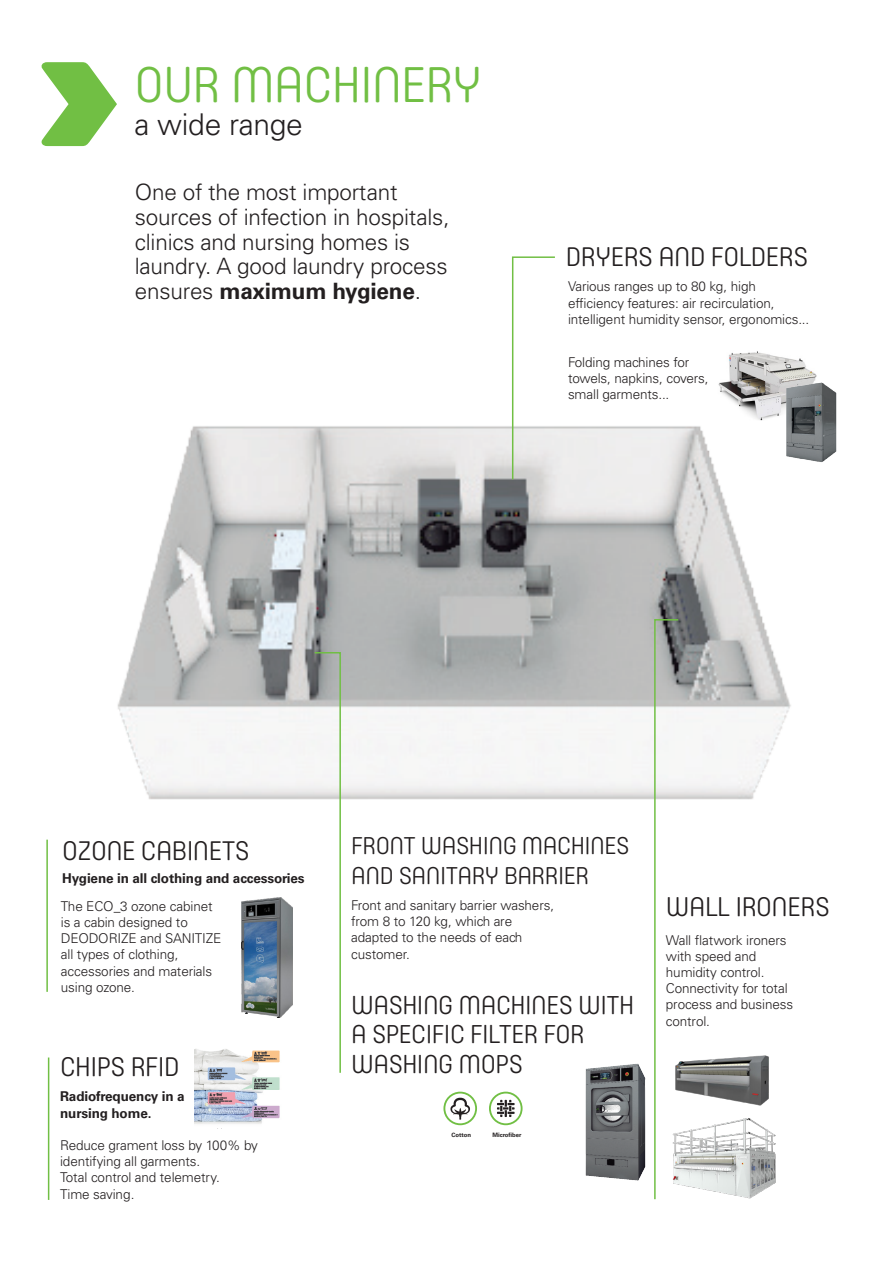
<style>
.page{position:relative;width:893px;height:1263px;background:#fff}
.page>*{position:absolute;margin:0;border:0;box-sizing:border-box;transform-origin:0 0}
.t1{font:300 49.5px "Core Mellow";letter-spacing:-.02em;color:#71bf44}
.t2{font:300 30px "Univers LT Std";letter-spacing:-.01em;color:#231f20}
.t3{font:300 26.55px "Core Mellow";letter-spacing:-.02em;color:#231f20}
.t4{font:300 25.5px/29.4px "Core Mellow";letter-spacing:-.02em;color:#231f20}
.t5{font:300 24px "Core Mellow";letter-spacing:-.02em;color:#231f20}
.t6{font:300 22.5px/24.8px "Univers LT Std";letter-spacing:-.01em;color:#231f20}
.t7{font:300 13.5px/16.2px "Univers LT Std";letter-spacing:-.01em;color:#231f20}
.t8{font:700 13.5px "Univers LT Std";letter-spacing:-.01em;color:#231f20}
.t9{font:700 6px "Univers LT Std";color:#231f20}
.s1{font-weight:700}
</style>
<div class="page">
<img style="left:117px;top:426px;width:674px;height:374px">
<img style="left:585px;top:1063px;width:61px;height:118px">
<img style="left:680px;top:1055px;width:89px;height:51px">
<img style="left:680px;top:1118px;width:96px;height:81px">
<img style="left:241px;top:898px;width:51px;height:119px">
<svg style="left:41px;top:62px;width:76px;height:84px"></svg>
<svg style="left:313px;top:651px;width:29px;height:422px"></svg>
<svg style="left:653px;top:618px;width:27px;height:582px"></svg>
<svg style="left:511px;top:256px;width:45px;height:225px"></svg>
<hr style="left:48px;top:1057px;width:1px;height:143px;background:#71bf44">
<hr style="left:46px;top:840px;width:2px;height:152px;background:#71bf44">
<svg style="left:450px;top:1098px;width:20px;height:22px"></svg>
<div style="left:443px;top:1092px;width:34px;height:33px;border:2px solid #71bf44;border-radius:50%"></div>
<svg style="left:497px;top:1100px;width:18px;height:17px"></svg>
<div style="left:489px;top:1092px;width:34px;height:33px;border:2px solid #71bf44;border-radius:50%"></div>
<img style="left:195px;top:1049px;width:85px;height:80px">
<img style="left:718px;top:351px;width:98px;height:70px">
<img style="left:779px;top:375px;width:58px;height:91px">
<p class="t1" style="left:134px;top:47px;width:349px">OUR MACHINERY</p>
<p class="t2" style="left:134px;top:107px;width:170px">a wide range</p>
<p class="t6" style="left:135px;top:180px;width:316px">One of the most important sources of infection in hospitals, clinics and nursing homes is laundry. A good laundry process ensures <span class="s1">maximum hygiene</span>.</p>
<p class="t3" style="left:566px;top:236px;width:244px">DRYERS AND FOLDERS</p>
<p class="t7" style="left:568px;top:278px;width:243px">Various ranges up to 80 kg, high efficiency features: air recirculation, intelligent humidity sensor, ergonomics...</p>
<p class="t7" style="left:568px;top:354px;width:142px">Folding machines for towels, napkins, covers, small garments...</p>
<p class="t3" style="left:62px;top:830px;width:189px">OZONE CABINETS</p>
<p class="t8" style="left:62px;top:870px;width:244px">Hygiene in all clothing and accessories</p>
<p class="t7" style="left:61px;top:898px;width:162px">The ECO_3 ozone cabinet is a cabin designed to<br>DEODORIZE and SANITIZE all types of clothing, accessories and materials using ozone.</p>
<p class="t3" style="left:60px;top:1046px;width:121px">CHIPS RFID</p>
<p class="t8" style="left:60px;top:1089px;width:126px">Radiofrequency in a</p>
<p class="t8" style="left:60px;top:1105px;width:93px">nursing home.</p>
<p class="t7" style="left:60px;top:1137px;width:199px">Reduce grament loss by 100% by identifying all garments.</p>
<p class="t7" style="left:60px;top:1169px;width:161px">Total control and telemetry.</p>
<p class="t7" style="left:60px;top:1186px;width:76px">Time saving.</p>
<p class="t5" style="left:351px;top:828px;width:280px">FRONT WASHING MACHINES</p>
<p class="t5" style="left:351px;top:857px;width:239px">AND SANITARY BARRIER</p>
<p class="t7" style="left:351px;top:897px;width:204px">Front and sanitary barrier washers, from 8 to 120 kg, which are adapted to the needs of each customer.</p>
<p class="t4" style="left:351px;top:989px;width:284px">WASHING MACHINES WITH<br>A SPECIFIC FILTER FOR<br>WASHING MOPS</p>
<p class="t9" style="left:452px;top:1131px;width:21px">Cotton</p>
<p class="t9" style="left:492px;top:1131px;width:31px">Microfiber</p>
<p class="t3" style="left:666px;top:886px;width:165px">WALL IRONERS</p>
<p class="t7" style="left:666px;top:932px;width:129px">Wall flatwork ironers with speed and humidity control.<br>Connectivity for total process and business control.</p>
</div>
